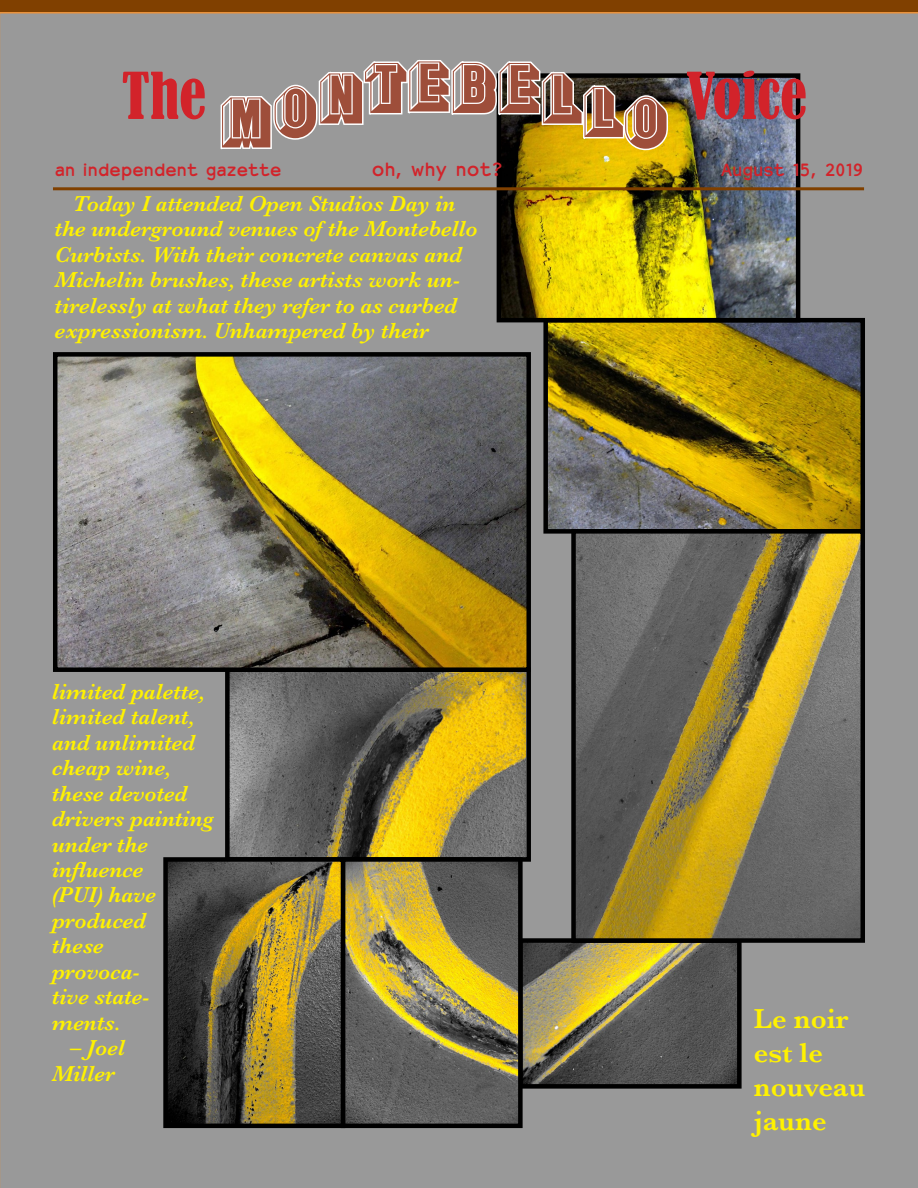
<style>
.page{position:relative;width:918px;height:1188px;background:#fff}
.page>*{position:absolute;margin:0;border:0;box-sizing:border-box;transform-origin:0 0}
.t1{font:75px "Buxom D";color:#9e4e3a}
.t2{font:600 28.5px/34.2px "Baskerville";color:#fff200}
.t3{font:italic 600 22.5px/25.5px "Baskerville";color:#fff200}
.t4{font:21px "Abolon";color:#d2232a}
.t5{font:19.5px "Abolon";color:#d2232a}
.s1{font-family:"Bernard";font-stretch:condensed;font-size:60px;color:#d2232a}
</style>
<div class="page">
<div style="left:0;top:12px;width:918px;height:1176px;background:#999"></div>
<div style="left:0;top:0;width:918px;height:12px;background:#804000"></div>
<img style="left:523px;top:943px;width:214px;height:141px">
<div style="left:518px;top:938px;width:224px;height:151px;border:4px solid #000"></div>
<img style="left:230px;top:672px;width:296px;height:185px">
<div style="left:225px;top:667px;width:306px;height:195px;border:4px solid #000"></div>
<img style="left:168px;top:862px;width:350px;height:261px">
<div style="left:341px;top:857px;width:182px;height:271px;border:4px solid #000"></div>
<div style="left:163px;top:857px;width:182px;height:271px;border:4px solid #000"></div>
<img style="left:548px;top:323px;width:312px;height:206px">
<div style="left:543px;top:318px;width:322px;height:216px;border:4px solid #000"></div>
<img style="left:502px;top:78px;width:293px;height:239px">
<div style="left:497px;top:73px;width:303px;height:249px;border:4px solid #000"></div>
<img style="left:576px;top:534px;width:284px;height:404px">
<div style="left:571px;top:529px;width:294px;height:414px;border:4px solid #000"></div>
<img style="left:58px;top:357px;width:468px;height:310px">
<div style="left:53px;top:352px;width:478px;height:320px;border:4px solid #000"></div>
<svg style="left:219px;top:56px;width:451px;height:98px"></svg>
<hr style="left:53px;top:187px;width:811px;height:3px;background:#804000">
<h1 class="t1" style="left:122px;top:58px;width:687px"><span class="s1">The</span> MONTEBELLO <span class="s1">Voice</span></h1>
<p class="t5" style="left:55px;top:158px;width:228px">an independent gazette</p>
<p class="t4" style="left:371px;top:157px;width:133px">oh, why not?</p>
<p class="t5" style="left:721px;top:158px;width:144px">August 15, 2019</p>
<p class="t3" style="left:55px;top:191px;width:424px;text-indent:18px">Today I attended Open Studios Day in the underground venues of the Montebello Curbists. With their concrete canvas and Michelin brushes, these artists work un&shy;tirelessly at what they refer to as curbed expressionism. Unhampered by their</p>
<p class="t3" style="left:52px;top:679px;width:163px">limited palette, limited talent, and unlimited cheap wine, these devoted drivers painting under the influence<br>(PUI) have produced<br>these<br>provoca-<br>tive state&shy;ments.</p>
<p class="t3" style="left:52px;top:1035px;width:75px;text-indent:18px">– Joel<br>Miller</p>
<p class="t2" style="left:754px;top:1001px;width:113px">Le noir est le nouveau jaune</p>
</div>
